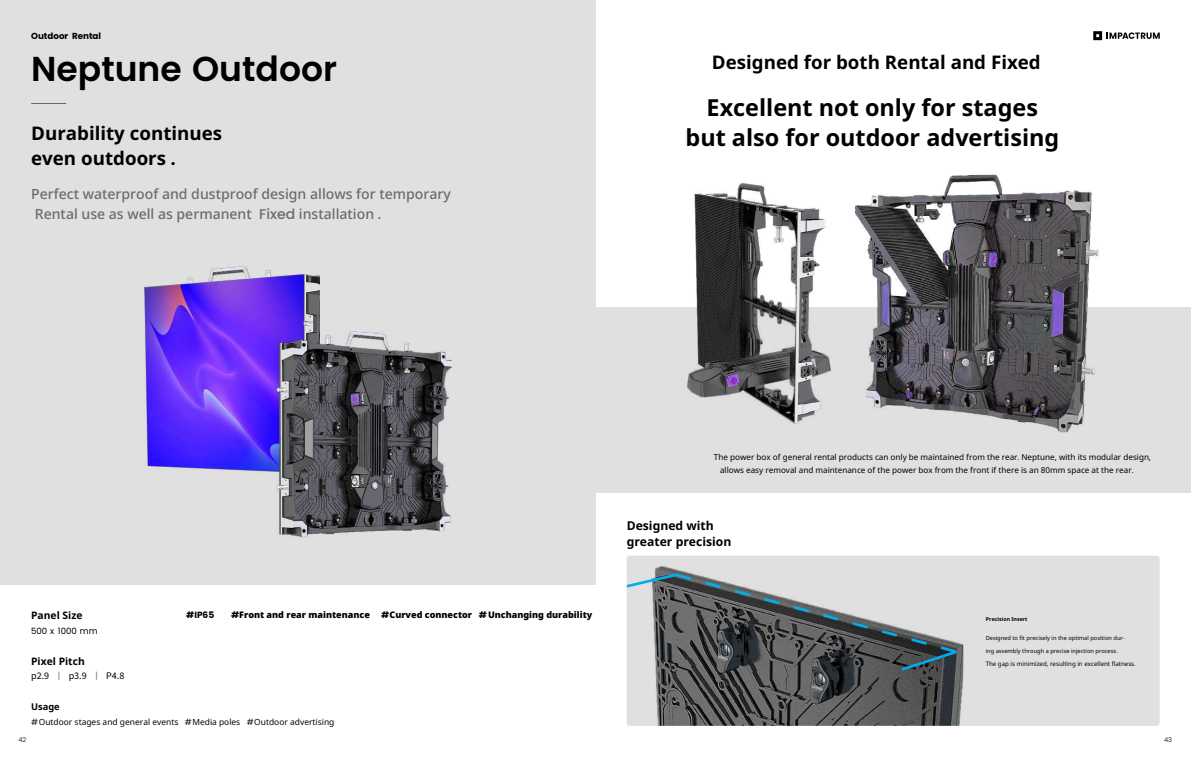
<style>
.page{position:relative;width:1191px;height:757px;background:#fff}
.page>*{position:absolute;margin:0;border:0;box-sizing:border-box;transform-origin:0 0}
.t1{font:600 34.6px "Poppins";color:#000}
.t2{font:700 23.4px/30px "Noto Sans";color:#000;text-align:center}
.t3{font:700 18.7px/25px "Noto Sans";color:#000}
.t4{font:14px/20px "Noto Sans Medium 667";color:#6b6b6b}
.t5{font:700 12.2px/15.6px "Noto Sans";color:#000}
.t6{font:700 10.3px "Noto Sans";color:#000}
.t7{font:700 9.3px "Noto Sans";color:#000}
.t8{font:9px "Noto Sans Black 845";color:#000}
.t9{font:9px "Noto Sans JP";color:#000}
.t10{font:9px "Poppins Bold 282";color:#000}
.t11{font:8.8px "Poppins Bold 282";color:#000}
.t12{font:8.6px "Poppins";color:#000}
.t13{font:8.4px "Noto Sans";color:#06060c}
.t14{font:8.1px/13px "Noto Sans";color:#000}
.t15{font:6.6px "Poppins";color:#2f2f2f}
.t16{font:6.1px "Noto Sans";color:#000}
.t17{font:5.7px "Noto Sans";color:#000}
.t18{font:700 5.3px "Noto Sans";color:#000}
.s1{font-family:"Poppins";font-weight:600}
.s2{font-family:"Poppins";font-weight:500}
.s3{color:#6b6b6b}
.s4{font-family:"Poppins Bold 282"}
.s5{font-family:"Poppins"}
</style>
<div class="page">
<div style="left:0;top:0;width:595px;height:584px;background:#e0e0e0"></div>
<hr style="left:31px;top:103px;width:35px;height:1px;background:#6b6b6b">
<img style="left:144px;top:266px;width:175px;height:206px">
<img style="left:276px;top:331px;width:175px;height:207px">
<div style="left:626px;top:556px;width:533px;height:170px;background:#e0e0e0;border-radius:3px"></div>
<img style="left:655px;top:566px;width:308px;height:160px">
<div style="left:595px;top:308px;width:596px;height:185px;background:#e0e0e0"></div>
<img style="left:855px;top:175px;width:244px;height:257px">
<img style="left:687px;top:183px;width:143px;height:241px">
<svg style="left:627px;top:571px;width:332px;height:102px"></svg>
<svg style="left:1093px;top:31px;width:66px;height:9px"></svg>
<p class="t11" style="left:31px;top:30px;width:71px">Outdoor Rental</p>
<h1 class="t1" style="left:31px;top:44px;width:307px">Neptune Outdoor</h1>
<h3 class="t3" style="left:31px;top:120px;width:192px">Durability continues even outdoors <span class="s1">.</span></h3>
<h3 class="t4" style="left:31px;top:184px;width:421px">Perfect waterproof and dustproof design allows for temporary<br>Rental use as well as permanent <span class="s2">Fixed</span> installation <span class="s2">.</span></h3>
<h3 class="t3" style="left:712px;top:49px;width:330px">Designed for both Rental and Fixed</h3>
<h2 class="t2" style="left:685px;top:92px;width:375px">Excellent not only for stages but also for outdoor advertising</h2>
<p class="t6" style="left:31px;top:608px;width:53px">Panel Size</p>
<p class="t12" style="left:31px;top:625px;width:68px">500 x 1000 mm</p>
<p class="t6" style="left:31px;top:653px;width:55px">Pixel Pitch</p>
<p class="t9" style="left:31px;top:669px;width:95px">p2.9 <span class="s3">ㅣ</span> p3.9 <span class="s3">ㅣ</span> P4.8</p>
<p class="t10" style="left:186px;top:608px;width:30px">#IP65</p>
<p class="t8" style="left:231px;top:608px;width:140px"><span class="s4">#</span>Front and rear maintenance</p>
<p class="t7" style="left:31px;top:700px;width:30px">Usage</p>
<p class="t13" style="left:31px;top:716px;width:305px"><span class="s5">#</span>Outdoor stages and general events <span class="s5">#</span>Media poles <span class="s5">#</span>Outdoor advertising</p>
<p class="t8" style="left:381px;top:608px;width:212px"><span class="s4">#</span>Curved connector <span class="s4">#</span>Unchanging durability</p>
<p class="t14" style="left:720px;top:450px;width:432px;text-indent:-6px">The power box of general rental products can only be maintained from the rear<span class="s5">.</span> Neptune, with its modular design<span class="s5">, </span>allows easy removal and maintenance of the power box from the front if there is an 80mm space at the rear<span class="s5">.</span></p>
<h3 class="t5" style="left:626px;top:518px;width:106px">Designed with greater precision</h3>
<p class="t18" style="left:986px;top:615px;width:43px">Precision Insert</p>
<p class="t17" style="left:985px;top:634px;width:141px">Designed to fit precisely in the optimal position dur-</p>
<p class="t17" style="left:985px;top:647px;width:133px">ing assembly through a precise injection process<span class="s5">.</span></p>
<p class="t16" style="left:985px;top:660px;width:151px">The gap is minimized, resulting in excellent flatness<span class="s5">.</span></p>
<p class="t15" style="left:18px;top:735px;width:9px">42</p>
<p class="t15" style="left:1164px;top:735px;width:10px">43</p>
</div>
